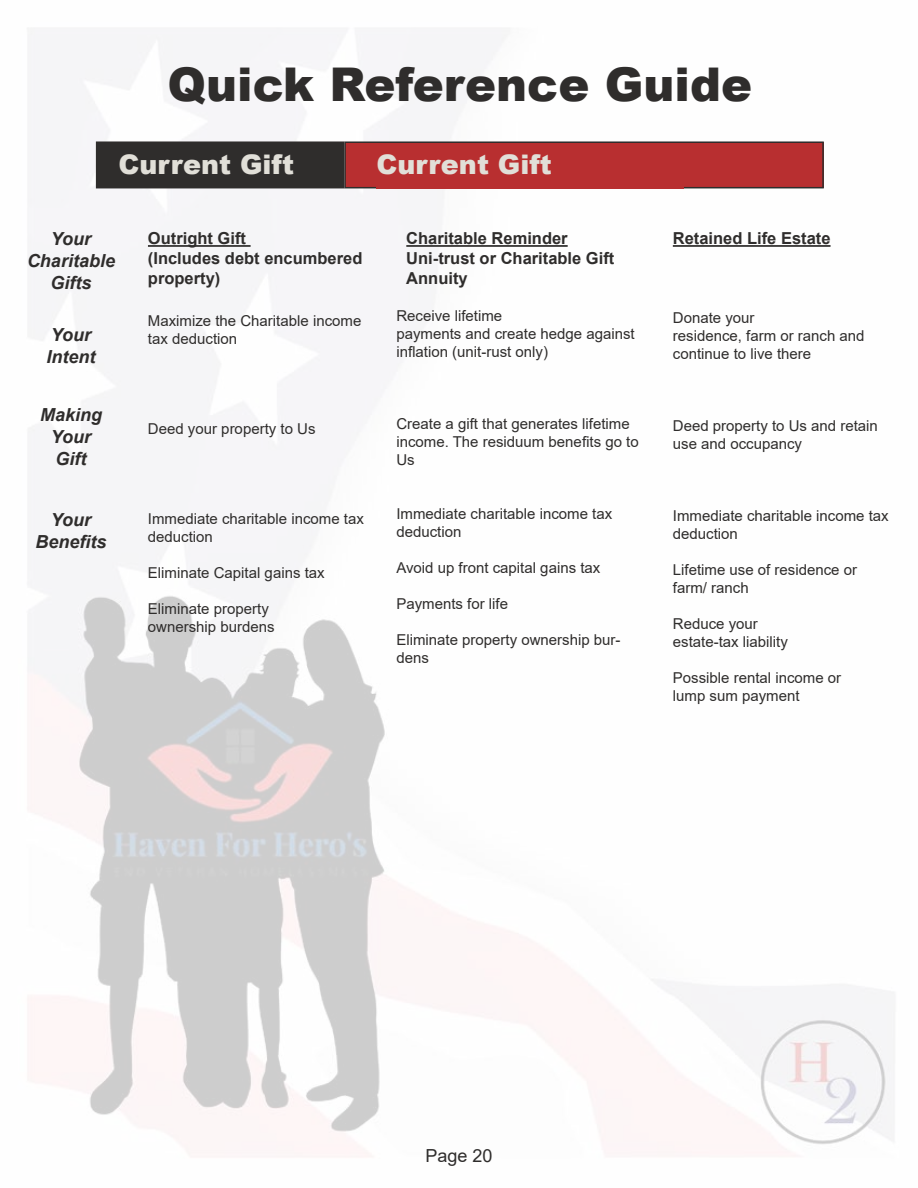
<style>
.page{position:relative;width:918px;height:1188px;background:#fff}
.page>*{position:absolute;margin:0;border:0;box-sizing:border-box;transform-origin:0 0}
.t1{font:900 46.5px "Arial";color:#2f2d2c}
.t2{font:900 27px "Arial";color:#e1dfd8}
.t3{font:italic 700 18px/21.6px "Arial";color:#2f2d2c;text-align:center}
.t4{font:18px "Arial";color:#2f2d2c}
.t5{font:700 16.5px/19.8px "Arial";color:#2f2d2c}
.t6{font:15px/18px "Arial";color:#2f2d2c}
</style>
<div class="page">
<img style="left:28px;top:28px;width:866px;height:1129px">
<div style="left:97px;top:142px;width:247px;height:46px;background:#2f2d2c"></div>
<div style="left:96px;top:141px;width:248px;height:47px;border:2px solid #2f2d2c"></div>
<div style="left:345px;top:142px;width:478px;height:46px;background:#b82f30"></div>
<div style="left:344px;top:141px;width:480px;height:47px;border:2px solid #2f2d2c"></div>
<div style="left:376px;top:154px;width:308px;height:34px;background:#b82f30"></div>
<hr style="left:148px;top:245px;width:103px;height:2px;background:#2f2d2c">
<hr style="left:406px;top:245px;width:162px;height:2px;background:#2f2d2c">
<hr style="left:673px;top:245px;width:158px;height:2px;background:#2f2d2c">
<h1 class="t1" style="left:168px;top:50px;width:586px">Quick Reference Guide</h1>
<h2 class="t2" style="left:119px;top:145px;width:177px">Current Gift</h2>
<h2 class="t2" style="left:376px;top:145px;width:177px">Current Gift</h2>
<p class="t3" style="left:51px;top:229px;width:42px">Your</p>
<p class="t5" style="left:673px;top:229px;width:159px">Retained Life Estate</p>
<p class="t3" style="left:27px;top:250px;width:90px">Charitable<br>Gifts</p>
<p class="t3" style="left:47px;top:325px;width:50px;text-align:left">Your<br>Intent</p>
<p class="t5" style="left:148px;top:229px;width:216px">Outright Gift<br>(Includes debt encumbered property)</p>
<p class="t5" style="left:406px;top:229px;width:210px">Charitable Reminder<br>Uni-trust or Charitable Gift<br>Annuity</p>
<p class="t6" style="left:396px;top:307px;width:240px">Receive lifetime<br>payments and create hedge against inflation (unit-rust only)</p>
<p class="t6" style="left:673px;top:308px;width:193px">Donate your<br>residence, farm or ranch and continue to live there</p>
<p class="t6" style="left:148px;top:312px;width:215px">Maximize the Charitable income tax deduction</p>
<p class="t3" style="left:40px;top:405px;width:64px">Making<br>Your<br>Gift</p>
<p class="t3" style="left:36px;top:510px;width:73px">Your<br>Benefits</p>
<p class="t6" style="left:148px;top:420px;width:169px">Deed your property to Us</p>
<p class="t6" style="left:148px;top:510px;width:217px">Immediate charitable income tax deduction</p>
<p class="t6" style="left:148px;top:564px;width:178px">Eliminate Capital gains tax</p>
<p class="t6" style="left:148px;top:600px;width:128px">Eliminate property ownership burdens</p>
<p class="t6" style="left:396px;top:415px;width:244px">Create a gift that generates lifetime income. The residuum benefits go to<br>Us</p>
<p class="t6" style="left:396px;top:505px;width:217px">Immediate charitable income tax deduction</p>
<p class="t6" style="left:396px;top:559px;width:205px">Avoid up front capital gains tax</p>
<p class="t6" style="left:396px;top:595px;width:113px">Payments for life</p>
<p class="t6" style="left:396px;top:631px;width:226px">Eliminate property ownership bur&shy;dens</p>
<p class="t6" style="left:673px;top:416px;width:207px">Deed property to Us and retain use and occupancy</p>
<p class="t6" style="left:673px;top:506px;width:217px">Immediate charitable income tax deduction</p>
<p class="t6" style="left:673px;top:560px;width:186px">Lifetime use of residence or farm/ ranch</p>
<p class="t6" style="left:673px;top:614px;width:117px">Reduce your estate-tax liability</p>
<p class="t6" style="left:673px;top:668px;width:170px">Possible rental income or lump sum payment</p>
<p class="t4" style="left:425px;top:1144px;width:69px">Page 20</p>
</div>
